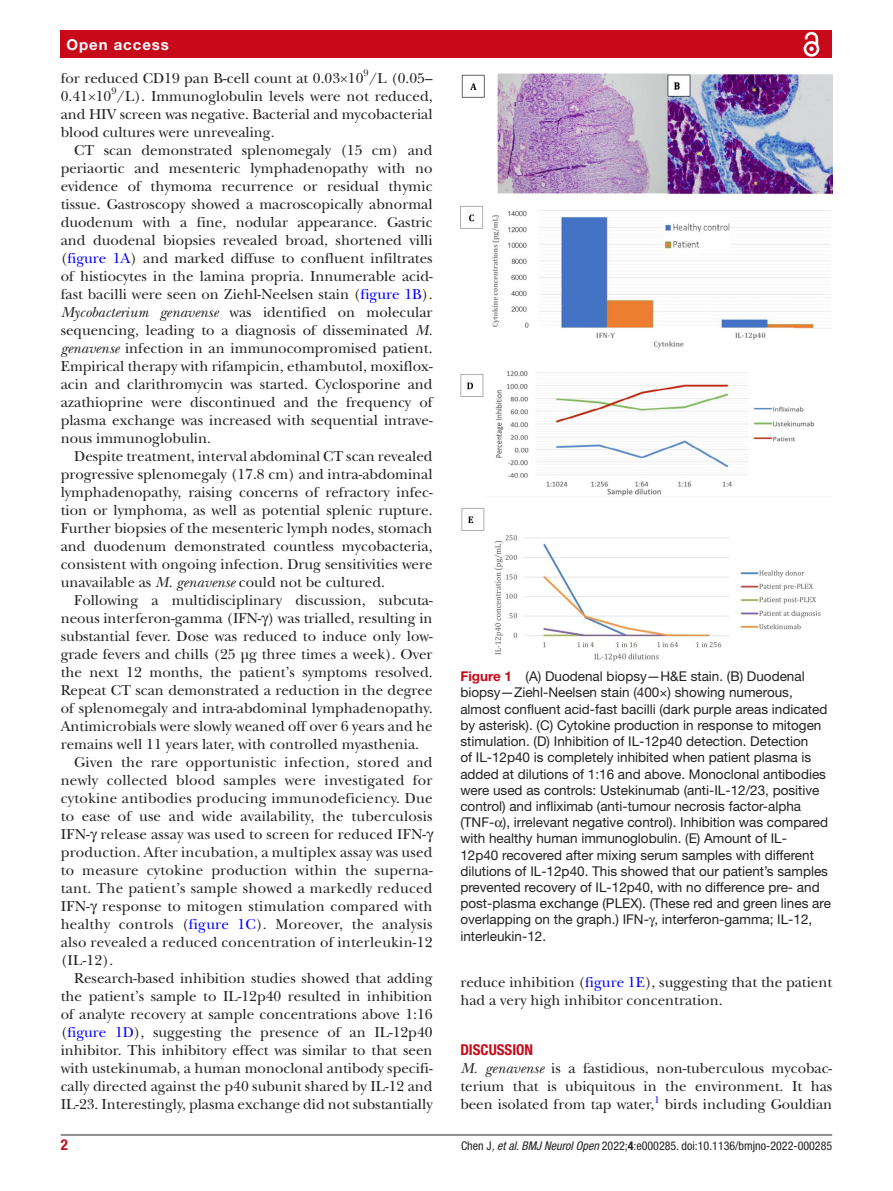
<style>
.page{position:relative;width:893px;height:1191px;background:#fff}
.page>*{position:absolute;margin:0;border:0;box-sizing:border-box;transform-origin:0 0}
.t1{font:15px/18px "New Baskerville";color:#231f20;text-align:justify}
.t2{font:700 condensed 15px "Helvetica Neue LT Std";color:#c80919}
.t3{font:700 15px "Helvetica Neue LT Std";letter-spacing:.065em;color:#fff}
.t4{font:13.5px/16.2px "Helvetica Neue LT Std";color:#231f20}
.t5{font:condensed 12px "Helvetica Neue LT Std";color:#231f20}
.t6{font:9.9px "New Baskerville";color:#231f20}
.s1{color:#00f}
.s2{font-style:italic}
.s3{font-weight:700;color:#c80919}
.s4{font-weight:700}
</style>
<div class="page">
<hr style="left:61px;top:1134px;width:771px;height:1px;background:#231f20">
<div style="left:61px;top:31px;width:771px;height:27px;background:#c80919"></div>
<svg style="left:803px;top:31px;width:17px;height:26px"></svg>
<img style="left:460px;top:73px;width:372px;height:589px">
<p class="t3" style="left:66px;top:35px;width:104px">Open access</p>
<p class="t1" style="left:61px;top:69px;width:373px">for reduced CD19 pan B-cell count at 0.03×10 /L (0.05–</p>
<p class="t6" style="left:364px;top:67px;width:7px">9</p>
<p class="t1" style="left:61px;top:87px;width:373px">0.41×10 /L). Immunoglobulin levels were not reduced,</p>
<p class="t6" style="left:111px;top:85px;width:7px">9</p>
<p class="t1" style="left:61px;top:105px;width:373px">and HIV screen was negative. Bacterial and mycobacterial blood cultures were unrevealing.</p>
<p class="t1" style="left:61px;top:141px;width:373px;text-indent:14px">CT scan demonstrated splenomegaly (15 cm) and periaortic and mesenteric lymphadenopathy with no evidence of thymoma recurrence or residual thymic tissue. Gastroscopy showed a macroscopically abnormal duodenum with a fine, nodular appearance. Gastric and duodenal biopsies revealed broad, shortened villi (<span class="s1">figure 1A</span>) and marked diffuse to confluent infiltrates of histiocytes in the lamina propria. Innumerable acid&shy;fast bacilli were seen on Ziehl-Neelsen stain (<span class="s1">figure 1B</span>)<span class="s2">.<br>Mycobacterium genavense</span> was identified on molecular sequencing, leading to a diagnosis of disseminated <span class="s2">M. genavense</span> infection in an immunocompromised patient.<br>Empirical therapy with rifampicin, ethambutol, moxiflox&shy;acin and clarithromycin was started. Cyclosporine and azathioprine were discontinued and the frequency of plasma exchange was increased with sequential intrave&shy;nous immunoglobulin.</p>
<p class="t1" style="left:61px;top:447px;width:373px;text-indent:14px">Despite treatment, interval abdominal CT scan revealed progressive splenomegaly (17.8 cm) and intra-abdominal lymphadenopathy, raising concerns of refractory infec&shy;tion or lymphoma, as well as potential splenic rupture.<br>Further biopsies of the mesenteric lymph nodes, stomach and duodenum demonstrated countless mycobacteria, consistent with ongoing infection. Drug sensitivities were unavailable as <span class="s2">M. genavense</span> could not be cultured.</p>
<p class="t1" style="left:74px;top:591px;width:360px">Following a multidisciplinary discussion, subcuta-</p>
<p class="t1" style="left:61px;top:609px;width:373px">neous interferon-gamma (IFN- ) was trialled, resulting in</p>
<p class="t1" style="left:61px;top:627px;width:373px">substantial fever. Dose was reduced to induce only low-</p>
<p class="t1" style="left:61px;top:645px;width:373px">grade fevers and chills (25 μg three times a week). Over</p>
<p class="t1" style="left:61px;top:663px;width:373px">the next 12 months, the patient’s symptoms resolved.</p>
<p class="t1" style="left:61px;top:681px;width:373px">Repeat CT scan demonstrated a reduction in the degree</p>
<p class="t1" style="left:61px;top:699px;width:373px">of splenomegaly and intra-abdominal lymphadenopathy.</p>
<p class="t1" style="left:61px;top:717px;width:373px">Antimicrobials were slowly weaned off over 6 years and he</p>
<p class="t1" style="left:61px;top:735px;width:360px">remains well 11 years later, with controlled myasthenia.</p>
<p class="t1" style="left:74px;top:753px;width:360px">Given the rare opportunistic infection<span class="s2">,</span> stored and</p>
<p class="t1" style="left:61px;top:771px;width:373px">newly collected blood samples were investigated for</p>
<p class="t1" style="left:61px;top:789px;width:373px">cytokine antibodies producing immunodeficiency. Due</p>
<p class="t1" style="left:61px;top:807px;width:373px">to ease of use and wide availability, the tuberculosis</p>
<p class="t1" style="left:61px;top:825px;width:367px">IFN- release assay was used to screen for reduced IFN-</p>
<p class="t1" style="left:61px;top:843px;width:373px">production. After incubation, a multiplex assay was used</p>
<p class="t1" style="left:61px;top:861px;width:373px">to measure cytokine production within the superna-</p>
<p class="t1" style="left:61px;top:879px;width:373px">tant. The patient’s sample showed a markedly reduced</p>
<p class="t1" style="left:61px;top:897px;width:373px">IFN- response to mitogen stimulation compared with</p>
<p class="t1" style="left:61px;top:915px;width:373px">healthy controls (<span class="s1">figure 1C</span>). Moreover, the analysis</p>
<p class="t1" style="left:61px;top:933px;width:373px">also revealed a reduced concentration of interleukin-12</p>
<p class="t1" style="left:61px;top:951px;width:54px">(IL-12).</p>
<p class="t1" style="left:74px;top:969px;width:360px">Research-based inhibition studies showed that adding</p>
<p class="t1" style="left:61px;top:987px;width:373px">the patient’s sample to IL-12p40 resulted in inhibition</p>
<p class="t1" style="left:61px;top:1005px;width:373px">of analyte recovery at sample concentrations above 1:16</p>
<p class="t1" style="left:61px;top:1023px;width:373px">(<span class="s1">figure 1D</span>), suggesting the presence of an IL-12p40</p>
<p class="t1" style="left:61px;top:1041px;width:373px">inhibitor. This inhibitory effect was similar to that seen</p>
<p class="t1" style="left:61px;top:1059px;width:373px">with ustekinumab, a human monoclonal antibody specifi-</p>
<p class="t1" style="left:61px;top:1077px;width:373px">cally directed against the p40 subunit shared by IL-12 and</p>
<p class="t1" style="left:61px;top:1095px;width:373px">IL-23. Interestingly, plasma exchange did not substantially</p>
<p class="t4" style="left:460px;top:668px;width:372px"><span class="s3">Figure 1</span> (A) Duodenal biopsy—H&amp;E stain. (B) Duodenal biopsy—Ziehl-Neelsen stain (400×) showing numerous, almost confluent acid-fast bacilli (dark purple areas indicated by asterisk). (C) Cytokine production in response to mitogen stimulation. (D) Inhibition of IL-12p40 detection. Detection<br>of IL-12p40 is completely inhibited when patient plasma is added at dilutions of 1:16 and above. Monoclonal antibodies were used as controls: Ustekinumab (anti-IL-12/23, positive control) and infliximab (anti-tumour necrosis factor-alpha (TNF- ), irrelevant negative control). Inhibition was compared with healthy human immunoglobulin. (E) Amount of IL-<br>12p40 recovered after mixing serum samples with different dilutions of IL-12p40. This showed that our patient’s samples prevented recovery of IL-12p40, with no difference pre- and post-plasma exchange (PLEX). (These red and green lines are overlapping on the graph.) IFN- , interferon-gamma; IL-12, interleukin-12.</p>
<p class="t1" style="left:460px;top:973px;width:373px">reduce inhibition (<span class="s1">figure 1E</span>), suggesting that the patient had a very high inhibitor concentration.</p>
<p class="t2" style="left:460px;top:1041px;width:74px">DISCUSSION</p>
<p class="t1" style="left:460px;top:1059px;width:373px"><span class="s2">M. genavense</span> is a fastidious, non-tuberculous mycobac&shy;terium that is ubiquitous in the environment. It has been isolated from tap water,<sup>1</sup> birds including Gouldian</p>
<p class="t2" style="left:61px;top:1135px;width:9px">2</p>
<p class="t5" style="left:461px;top:1138px;width:373px">Chen J<span class="s2">, et al</span>. <span class="s2">BMJ Neurol Open</span> 2022;<span class="s4">4</span>:e000285. doi:10.1136/bmjno-2022-000285</p>
</div>
